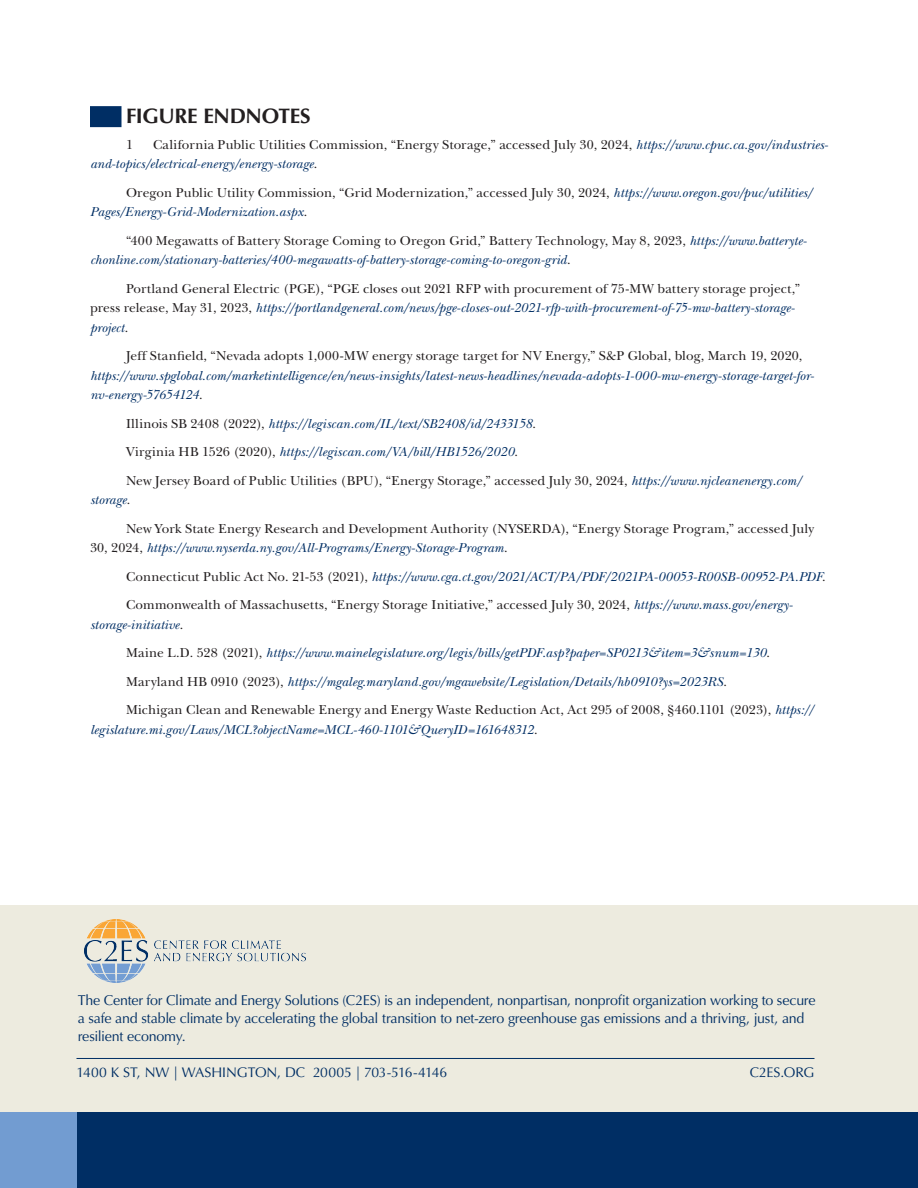
<style>
.page{position:relative;width:918px;height:1188px;background:#fff}
.page>*{position:absolute;margin:0;border:0;box-sizing:border-box;transform-origin:0 0}
.FCI_HeaderOptima_Bold_Caps_14{font:700 21px "Optima LT Std";letter-spacing:-.015em;color:#231f20}
.t1{font:14.25px "Optima LT Std";letter-spacing:-.015em;color:#002e64}
.t2{font:13.95px "Optima LT Std";letter-spacing:-.005em;color:#002e64}
.FCI_Endnotes{font:italic 13.5px/19.5px "New Baskerville Std";letter-spacing:.01em;color:#002e64}
.FCI_Endnotes-2{font:13.5px/19.5px "New Baskerville Std";letter-spacing:.01em;color:#231f20}
.s1{font-style:normal;color:#231f20}
.s2{font-style:italic;color:#002e64}
</style>
<div class="page">
<div style="left:90px;top:106px;width:32px;height:21px;background:#002e64"></div>
<div style="left:0;top:905px;width:918px;height:279px;background:#edebdf"></div>
<hr style="left:76px;top:1058px;width:738px;height:1px;background:#002e64">
<div style="left:0;top:1112px;width:918px;height:76px;background:#002e64"></div>
<div style="left:0;top:1112px;width:76px;height:76px;background:#729cd1"></div>
<img style="left:84px;top:919px;width:222px;height:63px">
<p class="FCI_HeaderOptima_Bold_Caps_14" style="left:126px;top:104px;width:186px">FIGURE ENDNOTES</p>
<p class="FCI_Endnotes-2" style="left:126px;top:135px;width:9px">1</p>
<p class="FCI_Endnotes" style="left:90px;top:135px;width:740px;text-indent:63px"><span class="s1">California Public Utilities Commission, “Energy Storage,” accessed July 30, 2024,</span> https://www.cpuc.ca.gov/industries&shy;and-topics/electrical-energy/energy-storage<span class="s1">.</span></p>
<p class="FCI_Endnotes" style="left:90px;top:183px;width:724px;text-indent:36px"><span class="s1">Oregon Public Utility Commission, “Grid Modernization,” accessed July 30, 2024,</span> https://www.oregon.gov/puc/utilities/<br>Pages/Energy-Grid-Modernization.aspx<span class="s1">.</span></p>
<p class="FCI_Endnotes" style="left:90px;top:231px;width:718px;text-indent:36px"><span class="s1">“400 Megawatts of Battery Storage Coming to Oregon Grid,” Battery Technology, May 8, 2023,</span> https://www.batteryte&shy;chonline.com/stationary-batteries/400-megawatts-of-battery-storage-coming-to-oregon-grid<span class="s1">.</span></p>
<p class="FCI_Endnotes-2" style="left:90px;top:279px;width:712px;text-indent:36px">Portland General Electric (PGE), “PGE closes out 2021 RFP with procurement of 75-MW battery storage project,” press release, May 31, 2023, <span class="s2">https://portlandgeneral.com/news/pge-closes-out-2021-rfp-with-procurement-of-75-mw-battery-storage&shy;project</span>.</p>
<p class="FCI_Endnotes" style="left:90px;top:346px;width:726px;text-indent:36px"><span class="s1">Jeff Stanfield, “Nevada adopts 1,000-MW energy storage target for NV Energy,” S&amp;P Global, blog, March 19, 2020, </span>https://www.spglobal.com/marketintelligence/en/news-insights/latest-news-headlines/nevada-adopts-1-000-mw-energy-storage-target-for&shy;nv-energy-57654124<span class="s1">.</span></p>
<p class="FCI_Endnotes" style="left:126px;top:414px;width:411px"><span class="s1">Illinois SB 2408 (2022),</span> https://legiscan.com/IL/text/SB2408/id/2433158<span class="s1">.</span></p>
<p class="FCI_Endnotes" style="left:126px;top:442px;width:393px"><span class="s1">Virginia HB 1526 (2020),</span> https://legiscan.com/VA/bill/HB1526/2020<span class="s1">.</span></p>
<p class="FCI_Endnotes-2" style="left:90px;top:471px;width:714px;text-indent:36px">New Jersey Board of Public Utilities (BPU), “Energy Storage,” accessed July 30, 2024, <span class="s2">https://www.njcleanenergy.com/ storage</span>.</p>
<p class="FCI_Endnotes-2" style="left:90px;top:519px;width:726px;text-indent:36px">New York State Energy Research and Development Authority (NYSERDA), “Energy Storage Program,” accessed July<br>30, 2024, <span class="s2">https://www.nyserda.ny.gov/All-Programs/Energy-Storage-Program</span>.</p>
<p class="FCI_Endnotes" style="left:126px;top:567px;width:701px"><span class="s1">Connecticut Public Act No. 21-53 (2021),</span> https://www.cga.ct.gov/2021/ACT/PA/PDF/2021PA-00053-R00SB-00952-PA.PDF<span class="s1">.</span></p>
<p class="FCI_Endnotes-2" style="left:90px;top:595px;width:704px;text-indent:36px">Commonwealth of Massachusetts, “Energy Storage Initiative,” accessed July 30, 2024, <span class="s2">https://www.mass.gov/energy&shy;storage-initiative</span>.</p>
<p class="FCI_Endnotes" style="left:126px;top:643px;width:646px"><span class="s1">Maine L.D. 528 (2021),</span> https://www.mainelegislature.org/legis/bills/getPDF.asp?paper=SP0213&amp;item=3&amp;snum=130<span class="s1">.</span></p>
<p class="FCI_Endnotes" style="left:126px;top:672px;width:603px"><span class="s1">Maryland HB 0910 (2023),</span> https://mgaleg.maryland.gov/mgawebsite/Legislation/Details/hb0910?ys=2023RS<span class="s1">.</span></p>
<p class="FCI_Endnotes-2" style="left:90px;top:700px;width:725px;text-indent:36px">Michigan Clean and Renewable Energy and Energy Waste Reduction Act, Act 295 of 2008, §460.1101 (2023), <span class="s2">https:// legislature.mi.gov/Laws/MCL?objectName=MCL-460-1101&amp;QueryID=161648312</span>.</p>
<p class="t1" style="left:78px;top:992px;width:739px">The Center for Climate and Energy Solutions (C2ES) is an independent, nonpartisan, nonprofit organization working to secure</p>
<p class="t1" style="left:78px;top:1010px;width:728px">a safe and stable climate by accelerating the global transition to net-zero greenhouse gas emissions and a thriving, just, and</p>
<p class="t1" style="left:78px;top:1028px;width:109px">resilient economy.</p>
<p class="t2" style="left:76px;top:1064px;width:372px">1400 K ST, NW | WASHINGTON, DC 20005 | 703-516-4146</p>
<p class="t2" style="left:750px;top:1064px;width:66px">C2ES.ORG</p>
</div>
